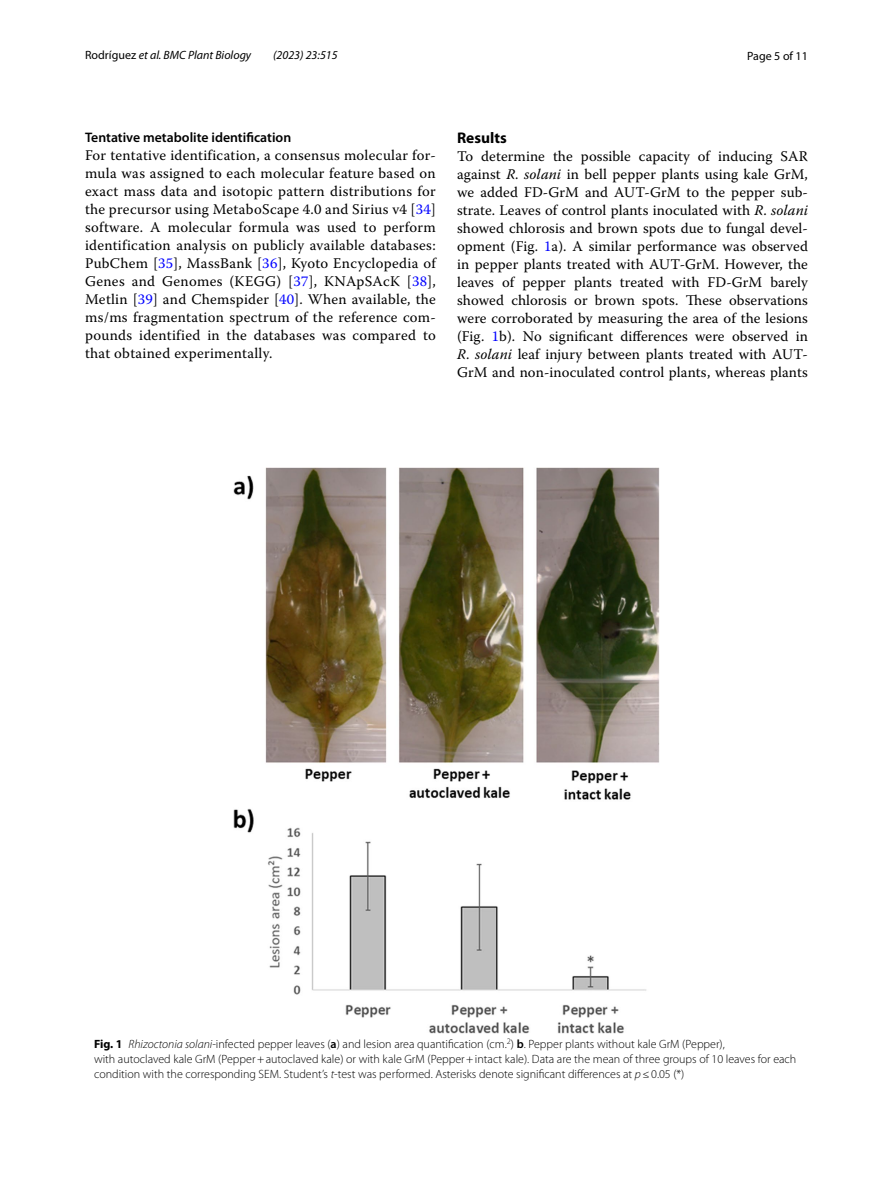
<style>
.page{position:relative;width:893px;height:1187px;background:#fff}
.page>*{position:absolute;margin:0;border:0;box-sizing:border-box;transform-origin:0 0}
.t1{font:700 15.45px "Myriad Pro";color:#000}
.t2{font:14.7px/18px "Warnock Pro";letter-spacing:.015em;color:#000;text-align:justify}
.t3{font:600 13.8px "Myriad Pro";color:#000}
.t4{font:300 12px/15px "Myriad Pro";color:#000}
.t5{font:italic 12px "Myriad Pro";color:#000}
.t6{font:12px "Myriad Pro";color:#000}
.s1{font-style:normal}
.s2{color:#00f}
.s3{font-style:italic}
.s4{font-weight:700}
.s5{font-weight:600}
</style>
<div class="page">
<img style="left:234px;top:467px;width:425px;height:566px">
<p class="t5" style="left:85px;top:48px;width:168px"><span class="s1">Rodríguez</span> et al. BMC Plant Biology</p>
<p class="t5" style="left:273px;top:48px;width:66px">(2023) 23:515</p>
<p class="t6" style="left:747px;top:48px;width:62px">Page 5 of 11</p>
<p class="t3" style="left:85px;top:129px;width:208px">Tentative metabolite identification</p>
<p class="t2" style="left:85px;top:146px;width:352px">For tentative identification, a consensus molecular for&shy;mula was assigned to each molecular feature based on exact mass data and isotopic pattern distributions for the precursor using MetaboScape 4.0 and Sirius v4 [<span class="s2">34</span>] software. A molecular formula was used to perform identification analysis on publicly available databases:<br>PubChem [<span class="s2">35</span>], MassBank [<span class="s2">36</span>], Kyoto Encyclopedia of Genes and Genomes (KEGG) [<span class="s2">37</span>], KNApSAcK [<span class="s2">38</span>], Metlin [<span class="s2">39</span>] and Chemspider [<span class="s2">40</span>]. When available, the ms/ms fragmentation spectrum of the reference com&shy;pounds identified in the databases was compared to that obtained experimentally.</p>
<p class="t1" style="left:457px;top:128px;width:51px">Results</p>
<p class="t2" style="left:457px;top:147px;width:352px">To determine the possible capacity of inducing SAR against <span class="s3">R</span>. <span class="s3">solani</span> in bell pepper plants using kale GrM, we added FD-GrM and AUT-GrM to the pepper sub&shy;strate. Leaves of control plants inoculated with <span class="s3">R</span>. <span class="s3">solani </span>showed chlorosis and brown spots due to fungal devel&shy;opment (Fig. <span class="s2">1</span>a). A similar performance was observed in pepper plants treated with AUT-GrM. However, the leaves of pepper plants treated with FD-GrM barely showed chlorosis or brown spots. These observations were corroborated by measuring the area of the lesions (Fig. <span class="s2">1</span>b). No significant differences were observed in <span class="s3">R</span>. <span class="s3">solani</span> leaf injury between plants treated with AUT-GrM and non-inoculated control plants, whereas plants</p>
<p class="t4" style="left:94px;top:1036px;width:704px"><span class="s4">Fig. 1</span> <span class="s3">Rhizoctonia solani</span>-infected pepper leaves (<span class="s5">a</span>) and lesion area quantification (cm.<sup>2</sup>) <span class="s5">b</span>. Pepper plants without kale GrM (Pepper),<br>with autoclaved kale GrM (Pepper+autoclaved kale) or with kale GrM (Pepper+intact kale). Data are the mean of three groups of 10 leaves for each condition with the corresponding SEM. Student’s <span class="s3">t</span>-test was performed. Asterisks denote significant differences at <span class="s3">p</span>≤0.05 (*)</p>
</div>
